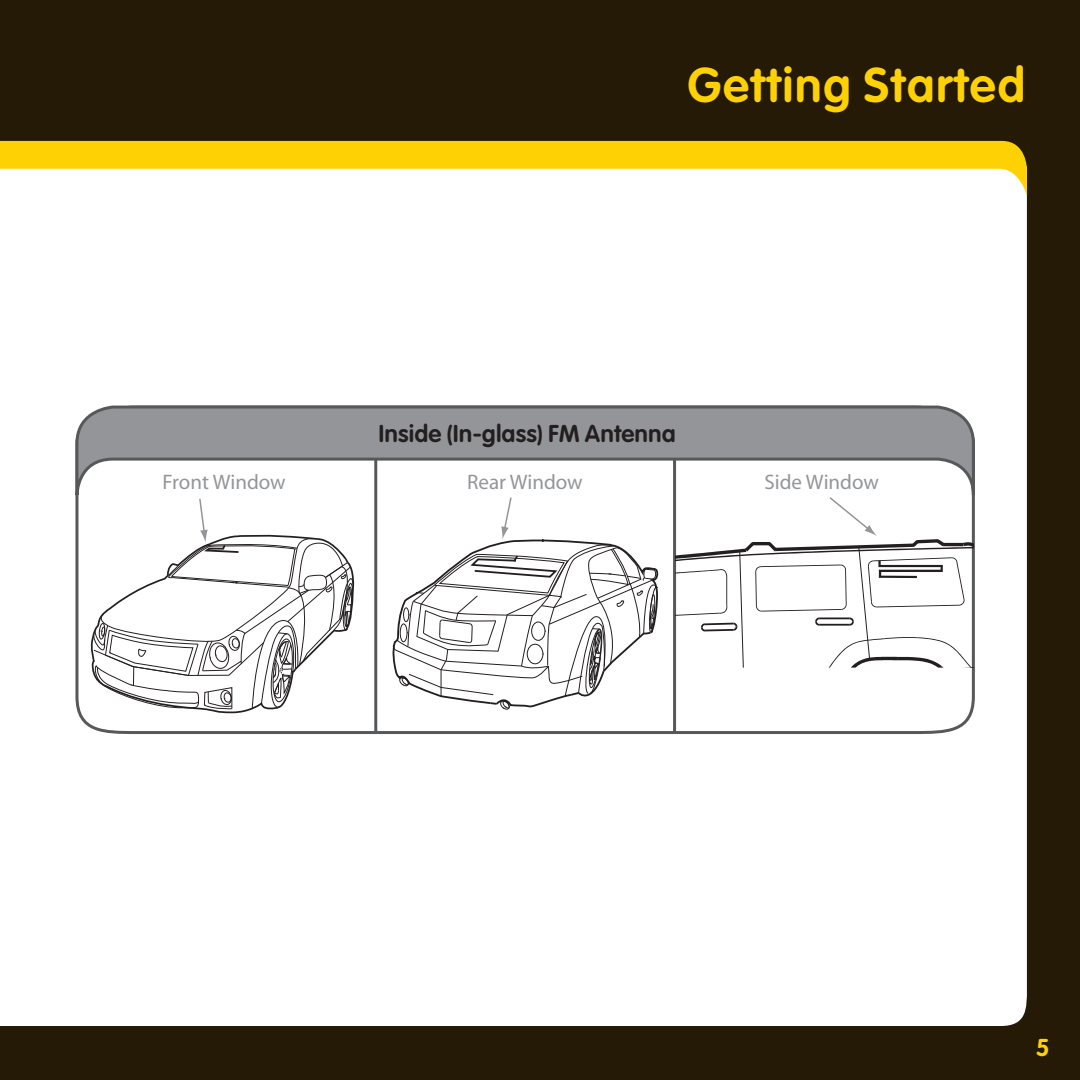
<style>
.page{position:relative;width:1080px;height:1080px;background:#251a05}
.page>*{position:absolute;margin:0;border:0;box-sizing:border-box;transform-origin:0 0}
.t1{font:700 48px "XM Rounded";color:#fed105}
.t2{font:700 24px "XM Rounded";letter-spacing:-.025em;color:#231f20}
.t3{font:21px "Myriad";color:#939598}
</style>
<div class="page">
<div style="left:0;top:196px;width:1027px;height:830px;background:#fff"></div>
<svg style="left:0;top:141px;width:1027px;height:55px;background:#fde77f"></svg>
<svg style="left:74px;top:404px;width:902px;height:332px;background:#ededed"></svg>
<svg style="left:74px;top:407px;width:902px;height:91px;background:#babbbd"></svg>
<hr style="left:374px;top:459px;width:3px;height:274px;background:#57585a">
<hr style="left:673px;top:459px;width:3px;height:274px;background:#57585a">
<svg style="left:90px;top:497px;width:265px;height:217px;background:#e9e9e9"></svg>
<svg style="left:391px;top:496px;width:269px;height:214px;background:#e9e8e8"></svg>
<svg style="left:675px;top:496px;width:298px;height:172px;background:#efeeee"></svg>
<p class="t1" style="left:687px;top:57px;width:341px">Getting Started</p>
<p class="t2" style="left:378px;top:420px;width:299px">Inside (In-glass) FM Antenna</p>
<p class="t3" style="left:163px;top:471px;width:125px">Front Window</p>
<p class="t3" style="left:467px;top:471px;width:117px">Rear Window</p>
<p class="t3" style="left:765px;top:471px;width:116px">Side Window</p>
</div>
